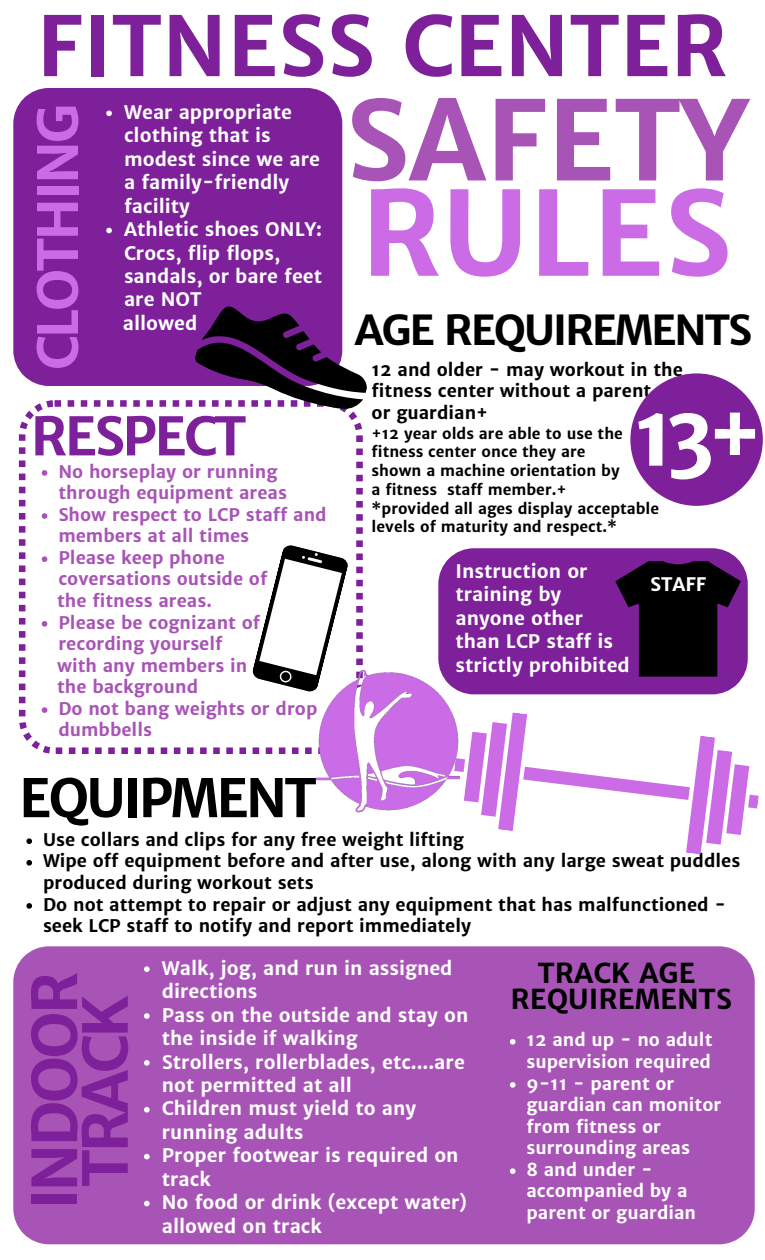
<style>
.page{position:relative;width:765px;height:1260px;background:#fff}
.page>*{position:absolute;margin:0;border:0;box-sizing:border-box;transform-origin:0 0}
.t1{font:700 116.38px "Merriweather Sans";color:#cb6ce6}
.t2{font:700 109.88px "Merriweather Sans";color:#a854b6}
.t3{font:700 84.25px "Merriweather Sans";color:#fff}
.t4{font:700 82.38px "Merriweather Sans";color:#7d209a}
.t5{font:700 61.5px/50.6px "Merriweather Sans";letter-spacing:-.055em;color:#7d209a;text-align:center}
.t6{font:700 55.25px "Merriweather Sans";letter-spacing:-.055em;color:#cb6ce6}
.t7{font:700 52.75px "Merriweather Sans";letter-spacing:-.055em;color:#000}
.t8{font:700 52.75px "Merriweather Sans";letter-spacing:-.055em;color:#7d209a}
.t9{font:700 41.62px "Merriweather Sans";letter-spacing:-.055em;color:#000}
.t10{font:700 27.62px "Merriweather Sans";color:#000}
.t11{font:700 18.75px/23.5px "Merriweather Sans";color:#fff}
.t12{font:700 17.5px/21.5px "Merriweather Sans";color:#000}
.t13{font:700 17.5px/21.5px "Merriweather Sans";color:#a854b6}
.t14{font:700 17.5px/21.5px "Merriweather Sans";color:#fff}
.t15{font:700 15px "Merriweather Sans";color:#000}
</style>
<div class="page">
<div style="left:13px;top:88px;width:329px;height:298px;background:#7d209a"></div>
<div style="left:630px;top:373px;width:133px;height:133px;background:#7d209a;border-radius:50%"></div>
<svg style="left:19px;top:400px;width:344px;height:354px"></svg>
<svg style="left:42px;top:470px;width:5px;height:6px"></svg>
<svg style="left:42px;top:513px;width:5px;height:6px"></svg>
<svg style="left:42px;top:556px;width:5px;height:6px"></svg>
<svg style="left:42px;top:621px;width:5px;height:6px"></svg>
<svg style="left:42px;top:707px;width:5px;height:6px"></svg>
<svg style="left:251px;top:543px;width:99px;height:150px"></svg>
<svg style="left:106px;top:111px;width:6px;height:5px"></svg>
<svg style="left:106px;top:228px;width:6px;height:5px"></svg>
<svg style="left:191px;top:288px;width:176px;height:131px"></svg>
<div style="left:438px;top:548px;width:310px;height:146px;background:#7d209a"></div>
<svg style="left:615px;top:561px;width:126px;height:116px;background:#26092e"></svg>
<svg style="left:26px;top:838px;width:6px;height:6px"></svg>
<svg style="left:26px;top:860px;width:6px;height:6px"></svg>
<svg style="left:26px;top:903px;width:6px;height:6px"></svg>
<svg style="left:459px;top:712px;width:300px;height:142px"></svg>
<div style="left:13px;top:946px;width:742px;height:298px;background:#a854b6"></div>
<img style="left:317px;top:669px;width:142px;height:144px">
<svg style="left:144px;top:966px;width:6px;height:6px"></svg>
<svg style="left:144px;top:1013px;width:6px;height:6px"></svg>
<svg style="left:144px;top:1060px;width:6px;height:6px"></svg>
<svg style="left:144px;top:1107px;width:6px;height:6px"></svg>
<svg style="left:144px;top:1154px;width:6px;height:5px"></svg>
<svg style="left:144px;top:1201px;width:6px;height:5px"></svg>
<svg style="left:510px;top:1039px;width:6px;height:6px"></svg>
<svg style="left:510px;top:1082px;width:6px;height:6px"></svg>
<svg style="left:510px;top:1168px;width:6px;height:6px"></svg>
<p class="t4" style="left:37px;top:-5px;width:693px">FITNESS CENTER</p>
<h3 class="t2" style="left:345px;top:72px;width:404px">SAFETY</h3>
<h5 class="t1" style="left:360px;top:161px;width:373px">RULES</h5>
<p class="t11" style="left:124px;top:101px;width:198px">Wear appropriate clothing that is modest since we are a family-friendly facility</p>
<p class="t11" style="left:124px;top:218px;width:200px">Athletic shoes ONLY:<br>Crocs, flip flops, sandals, or bare feet are NOT</p>
<p class="t11" style="left:123px;top:311px;width:76px">allowed</p>
<p class="t9" style="left:355px;top:304px;width:399px">AGE REQUIREMENTS</p>
<p class="t6" style="left:24px;top:371px;width:269px;rotate:-90deg">CLOTHING</p>
<h2 class="t12" style="left:372px;top:359px;width:313px">12 and older - may workout in the fitness center without a parent</h2>
<h5 class="t12" style="left:372px;top:402px;width:118px">or guardian+</h5>
<h1 class="t15" style="left:372px;top:424px;width:253px">+12 year olds are able to use the</h1>
<p class="t15" style="left:372px;top:443px;width:215px">fitness center once they are</p>
<p class="t15" style="left:372px;top:461px;width:250px">shown a machine orientation by</p>
<p class="t15" style="left:372px;top:480px;width:197px">a fitness staff member.+</p>
<h1 class="t15" style="left:372px;top:499px;width:289px">*provided all ages display acceptable</h1>
<p class="t15" style="left:372px;top:518px;width:247px">levels of maturity and respect.*</p>
<p class="t8" style="left:31px;top:404px;width:217px">RESPECT</p>
<p class="t3" style="left:633px;top:383px;width:132px">13+</p>
<h6 class="t13" style="left:58px;top:461px;width:230px">No horseplay or running through equipment areas</h6>
<p class="t13" style="left:58px;top:504px;width:270px">Show respect to LCP staff and members at all times</p>
<p class="t13" style="left:58px;top:547px;width:211px">Please keep phone coversations outside of</p>
<p class="t13" style="left:57px;top:590px;width:156px">the fitness areas.</p>
<p class="t13" style="left:58px;top:612px;width:203px">Please be cognizant of recording yourself</p>
<p class="t13" style="left:57px;top:655px;width:192px">with any members in</p>
<p class="t13" style="left:57px;top:676px;width:143px">the background</p>
<p class="t13" style="left:58px;top:698px;width:261px">Do not bang weights or drop dumbbells</p>
<p class="t11" style="left:455px;top:559px;width:176px">Instruction or training by anyone other than LCP staff is strictly prohibited</p>
<p class="t11" style="left:650px;top:572px;width:58px">STAFF</p>
<p class="t7" style="left:19px;top:765px;width:299px">EQUIPMENT</p>
<p class="t12" style="left:43px;top:829px;width:423px">Use collars and clips for any free weight lifting</p>
<p class="t12" style="left:43px;top:851px;width:699px">Wipe off equipment before and after use, along with any large sweat puddles produced during workout sets</p>
<p class="t12" style="left:43px;top:894px;width:685px">Do not attempt to repair or adjust any equipment that has malfunctioned - seek LCP staff to notify and report immediately</p>
<p class="t5" style="left:30px;top:1210px;width:240px;rotate:-90deg">INDOOR<br>TRACK</p>
<h5 class="t11" style="left:162px;top:956px;width:292px">Walk, jog, and run in assigned directions</h5>
<p class="t11" style="left:162px;top:1003px;width:308px">Pass on the outside and stay on the inside if walking</p>
<p class="t11" style="left:162px;top:1050px;width:305px">Strollers, rollerblades, etc....are not permitted at all</p>
<p class="t11" style="left:162px;top:1097px;width:256px">Children must yield to any running adults</p>
<h4 class="t11" style="left:162px;top:1144px;width:298px">Proper footwear is required on track</h4>
<p class="t11" style="left:162px;top:1191px;width:307px">No food or drink (except water) allowed on track</p>
<p class="t10" style="left:538px;top:955px;width:159px">TRACK AGE</p>
<p class="t10" style="left:510px;top:982px;width:223px">REQUIREMENTS</p>
<p class="t14" style="left:527px;top:1030px;width:187px">12 and up - no adult supervision required</p>
<p class="t14" style="left:527px;top:1073px;width:196px">9-11 - parent or guardian can monitor from fitness or surrounding areas</p>
<p class="t14" style="left:527px;top:1159px;width:171px">8 and under - accompanied by a parent or guardian</p>
</div>
